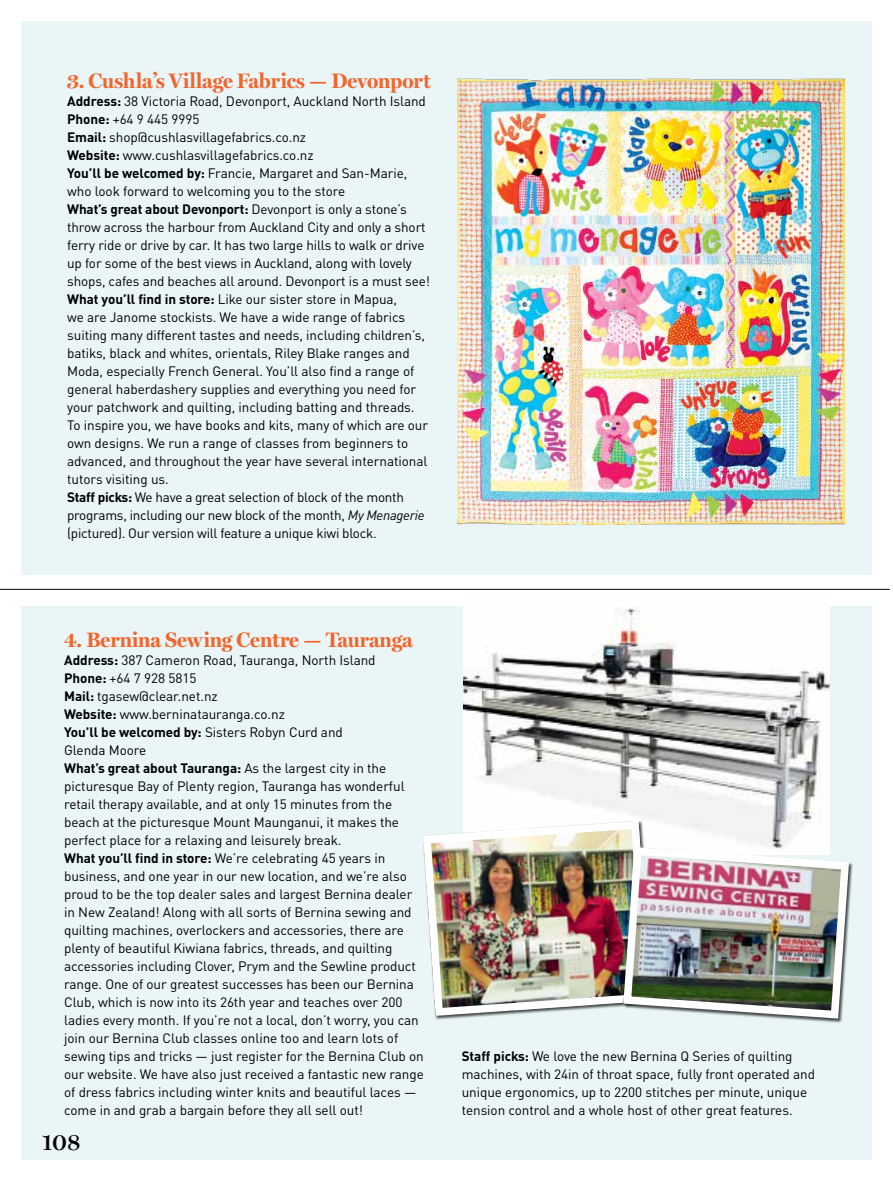
<style>
.page{position:relative;width:893px;height:1183px;background:#fff}
.page>*{position:absolute;margin:0;border:0;box-sizing:border-box;transform-origin:0 0}
.t1{font:600 24px "Miller Display";color:#000}
.t2{font:700 21px "Miller Display";color:#f2652c}
.t3{font:13.5px/18px "DINOT";letter-spacing:-.005em;color:#000}
.s1{font-weight:700}
.s2{font-style:italic}
</style>
<div class="page">
<div style="left:21px;top:21px;width:851px;height:553px;background:#e9f5f7"></div>
<div style="left:21px;top:606px;width:851px;height:552px;background:#e9f5f7"></div>
<hr style="left:0;top:589px;width:890px;height:1px;background:#000">
<img style="left:463px;top:606px;width:366px;height:237px">
<img style="left:457px;top:79px;width:387px;height:445px">
<img style="left:423px;top:816px;width:232px;height:203px">
<img style="left:619px;top:843px;width:234px;height:179px">
<h2 class="t2" style="left:67px;top:69px;width:365px">3. Cushla’s Village Fabrics — Devonport</h2>
<p class="t3" style="left:67px;top:92px;width:364px"><span class="s1">Address:</span> 38 Victoria Road, Devonport, Auckland North Island <span class="s1">Phone:</span> +64 9 445 9995<br><span class="s1">Email:</span> shop@cushlasvillagefabrics.co.nz<br><span class="s1">Website:</span> www.cushlasvillagefabrics.co.nz<br><span class="s1">You’ll be welcomed by:</span> Francie, Margaret and San-Marie, who look forward to welcoming you to the store<br><span class="s1">What’s great about Devonport:</span> Devonport is only a stone’s throw across the harbour from Auckland City and only a short ferry ride or drive by car. It has two large hills to walk or drive up for some of the best views in Auckland, along with lovely shops, cafes and beaches all around. Devonport is a must see!<br><span class="s1">What you’ll find in store:</span> Like our sister store in Mapua,<br>we are Janome stockists. We have a wide range of fabrics suiting many different tastes and needs, including children’s, batiks, black and whites, orientals, Riley Blake ranges and Moda, especially French General. You’ll also find a range of general haberdashery supplies and everything you need for your patchwork and quilting, including batting and threads.<br>To inspire you, we have books and kits, many of which are our own designs. We run a range of classes from beginners to advanced, and throughout the year have several international tutors visiting us.<br><span class="s1">Staff picks:</span> We have a great selection of block of the month programs, including our new block of the month, <span class="s2">My Menagerie </span>(pictured). Our version will feature a unique kiwi block.</p>
<h2 class="t2" style="left:64px;top:627px;width:351px">4. Bernina Sewing Centre — Tauranga</h2>
<p class="t3" style="left:64px;top:650px;width:361px"><span class="s1">Address:</span> 387 Cameron Road, Tauranga, North Island<br><span class="s1">Phone:</span> +64 7 928 5815<br><span class="s1">Mail:</span> tgasew@clear.net.nz<br><span class="s1">Website:</span> www.berninatauranga.co.nz<br><span class="s1">You’ll be welcomed by:</span> Sisters Robyn Curd and<br>Glenda Moore<br><span class="s1">What’s great about Tauranga:</span> As the largest city in the picturesque Bay of Plenty region, Tauranga has wonderful retail therapy available, and at only 15 minutes from the beach at the picturesque Mount Maunganui, it makes the perfect place for a relaxing and leisurely break.<br><span class="s1">What you’ll find in store:</span> We’re celebrating 45 years in business, and one year in our new location, and we’re also proud to be the top dealer sales and largest Bernina dealer in New Zealand! Along with all sorts of Bernina sewing and quilting machines, overlockers and accessories, there are plenty of beautiful Kiwiana fabrics, threads, and quilting accessories including Clover, Prym and the Sewline product range. One of our greatest successes has been our Bernina Club, which is now into its 26th year and teaches over 200 ladies every month. If you’re not a local, don’t worry, you can join our Bernina Club classes online too and learn lots of sewing tips and tricks — just register for the Bernina Club on our website. We have also just received a fantastic new range of dress fabrics including winter knits and beautiful laces — come in and grab a bargain before they all sell out!</p>
<h1 class="t1" style="left:42px;top:1127px;width:40px">108</h1>
<p class="t3" style="left:462px;top:1046px;width:355px"><span class="s1">Staff picks:</span> We love the new Bernina Q Series of quilting machines, with 24in of throat space, fully front operated and unique ergonomics, up to 2200 stitches per minute, unique tension control and a whole host of other great features.</p>
</div>
